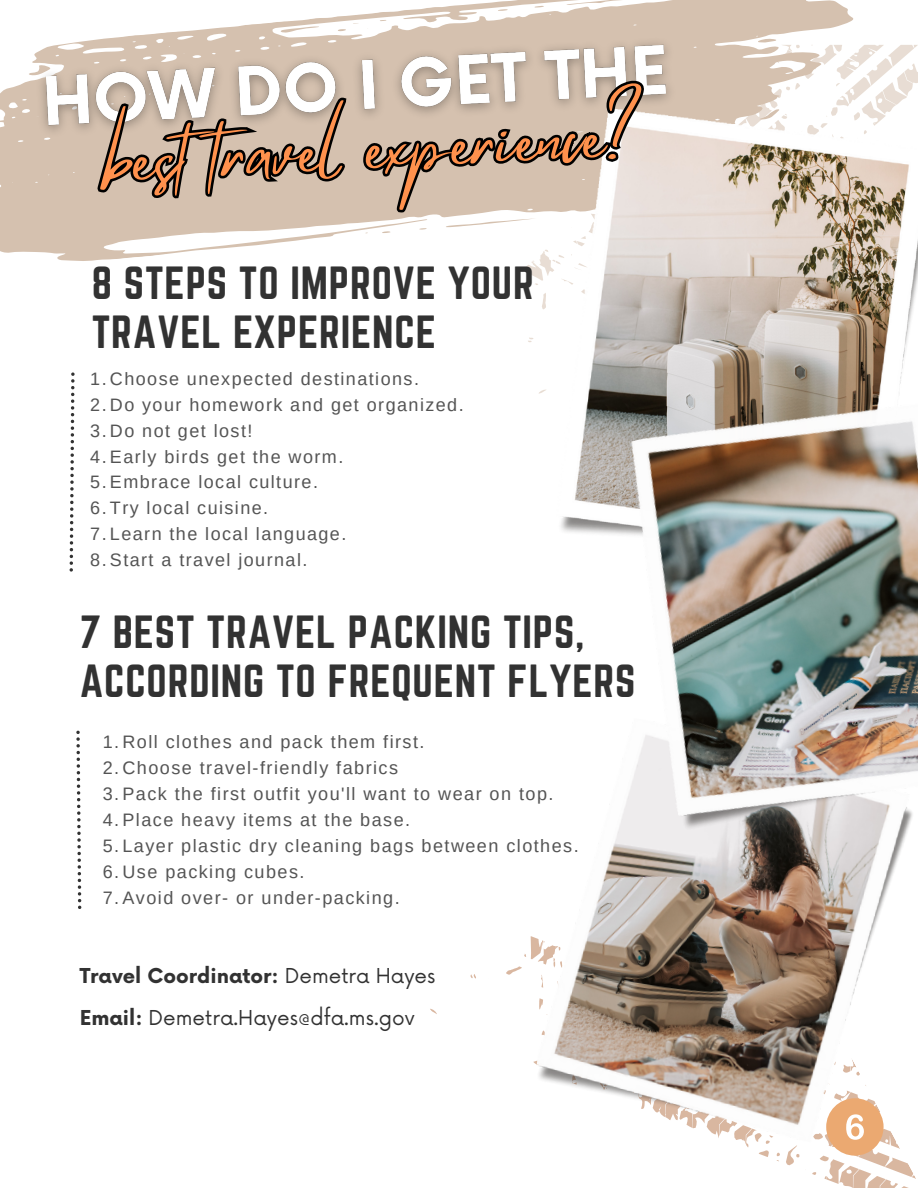
<style>
.page{position:relative;width:918px;height:1188px;background:#fff}
.page>*{position:absolute;margin:0;border:0;box-sizing:border-box;transform-origin:0 0}
.t1{font:68.85px "Mistrully";color:#ff914d}
.t2{font:40.65px/49.5px "Norwester";letter-spacing:.02em;color:#323232}
.t3{font:700 19.95px "Now";color:#323232}
.t4{font:19.95px "Now";color:#323232}
.t5{font:18px "Arimo";letter-spacing:.08em;color:#545454}
.s1{font-weight:400}
.s2{font-weight:700}
</style>
<div class="page">
<svg style="left:70px;top:372px;width:5px;height:200px"></svg>
<svg style="left:280px;top:0;width:574px;height:45px;fill:#d5c1af"></svg>
<svg style="left:757px;top:38px;width:20px;height:5px"></svg>
<svg style="left:566px;top:0;width:60px;height:6px"></svg>
<svg style="left:498px;top:9px;width:10px;height:2px"></svg>
<svg style="left:534px;top:6px;width:10px;height:2px"></svg>
<svg style="left:0;top:83px;width:90px;height:178px;background:#d8c5b4"></svg>
<svg style="left:430px;top:936px;width:486px;height:252px"></svg>
<svg style="left:539px;top:45px;width:379px;height:349px"></svg>
<img style="left:556px;top:109px;width:362px;height:424px">
<img style="left:531px;top:852px;width:385px;height:299px">
<img style="left:585px;top:365px;width:333px;height:487px">
<svg style="left:76px;top:731px;width:5px;height:178px"></svg>
<div style="left:826px;top:1098px;width:58px;height:58px;background:#eba971;border-radius:50%"></div>
<svg style="left:846px;top:1114px;width:18px;height:26px"></svg>
<img style="left:24px;top:22px;width:664px;height:143px">
<svg style="left:90px;top:24px;width:572px;height:360px"></svg>
<p class="t1" style="left:102px;top:106px;width:544px;rotate:-3deg">best travel experience?</p>
<p class="t2" style="left:92px;top:258px;width:444px">8 STEPS TO IMPROVE YOUR<br>TRAVEL EXPERIENCE</p>
<p class="t5" style="left:90px;top:369px;width:330px">1.Choose unexpected destinations.</p>
<p class="t5" style="left:90px;top:394px;width:375px">2.Do your homework and get organized.</p>
<p class="t5" style="left:90px;top:420px;width:164px">3.Do not get lost!</p>
<p class="t5" style="left:90px;top:446px;width:255px">4.Early birds get the worm.</p>
<p class="t5" style="left:90px;top:472px;width:229px">5.Embrace local culture.</p>
<p class="t5" style="left:90px;top:498px;width:180px">6.Try local cuisine.</p>
<p class="t5" style="left:90px;top:524px;width:258px">7.Learn the local language.</p>
<p class="t5" style="left:90px;top:550px;width:219px">8.Start a travel journal.</p>
<p class="t2" style="left:80px;top:607px;width:557px">7 BEST TRAVEL PACKING TIPS,<br>ACCORDING TO FREQUENT FLYERS</p>
<p class="t5" style="left:103px;top:732px;width:323px">1.Roll clothes and pack them first.</p>
<p class="t5" style="left:103px;top:758px;width:297px">2.Choose travel-friendly fabrics</p>
<p class="t5" style="left:103px;top:784px;width:452px">3.Pack the first outfit you'll want to wear on top.</p>
<p class="t5" style="left:103px;top:810px;width:309px">4.Place heavy items at the base.</p>
<p class="t5" style="left:103px;top:836px;width:477px">5.Layer plastic dry cleaning bags between clothes.</p>
<p class="t5" style="left:103px;top:861px;width:203px">6.Use packing cubes.</p>
<p class="t5" style="left:103px;top:887px;width:298px">7.Avoid over- or under-packing.</p>
<p class="t3" style="left:80px;top:965px;width:357px">Travel Coordinator: <span class="s1">Demetra Hayes</span></p>
<p class="t4" style="left:80px;top:1007px;width:337px"><span class="s2">Email:</span> Demetra.Hayes@dfa.ms.gov</p>
</div>
